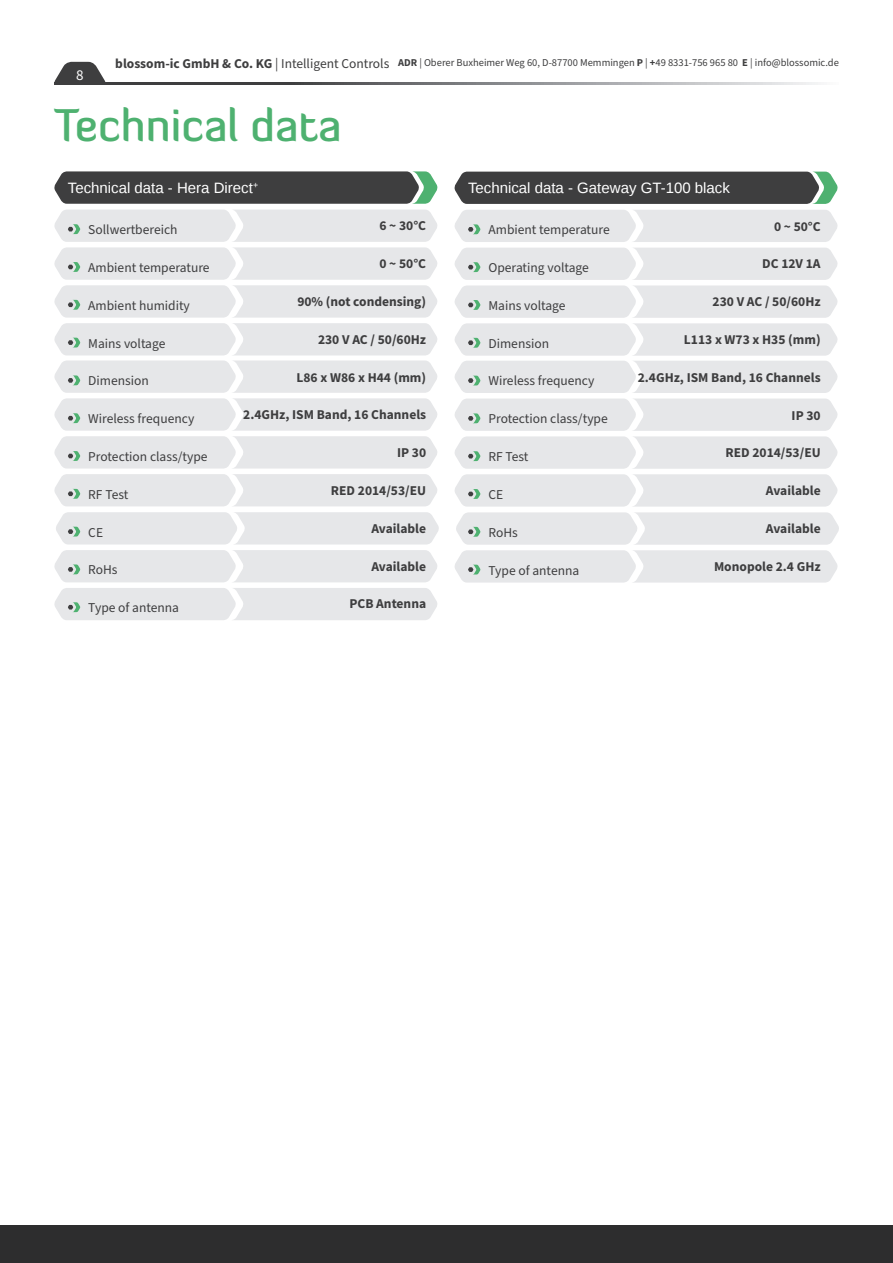
<style>
.page{position:relative;width:893px;height:1263px;background:#fff}
.page>*{position:absolute;margin:0;border:0;box-sizing:border-box;transform-origin:0 0}
.t1{font:500 45px "Diavlo";color:#4eb170}
.t2{font:15px "Liberation Sans";color:#fff}
.t3{font:15px "Source Sans Pro";color:#fff}
.Body_Text__Regular{font:13.5px "Source Sans Pro";color:#3e3e3f}
.Body_Text__Regular-2{font:700 13.5px "Source Sans Pro";color:#3e3e3f}
.t4{font:10.5px "Source Sans Pro";color:#3e3e3f}
.s1{font-weight:700;font-size:13.5px}
.s2{font-size:13.5px}
.s3{font-weight:700}
</style>
<div class="page">
<svg style="left:106px;top:82px;width:712px;height:3px;background:#818284"></svg>
<svg style="left:54px;top:62px;width:52px;height:23px"></svg>
<div style="left:0;top:1225px;width:893px;height:38px;background:#2d2d2e"></div>
<svg style="left:54px;top:171px;width:383px;height:33px;background:#484c4a"></svg>
<svg style="left:54px;top:210px;width:383px;height:258px"></svg>
<div style="left:54px;top:474px;width:383px;height:32px;background:#e6e7e9"></div>
<div style="left:56px;top:512px;width:383px;height:32px;background:#e6e7e9"></div>
<div style="left:54px;top:550px;width:383px;height:32px;background:#e6e7e9"></div>
<div style="left:54px;top:588px;width:383px;height:32px;background:#e6e7e9"></div>
<div style="left:455px;top:210px;width:382px;height:32px;background:#e6e7e9"></div>
<svg style="left:455px;top:172px;width:382px;height:32px;background:#444847"></svg>
<svg style="left:455px;top:248px;width:384px;height:335px"></svg>
<p class="t4" style="left:115px;top:55px;width:725px"><span class="s1">blossom-ic GmbH &amp; Co. KG</span> <span class="s2">| Intelligent Controls</span> <span class="s3">ADR</span> | Oberer Buxheimer Weg 60, D-87700 Memmingen <span class="s3">P</span> | <span class="s3">+</span>49 8331-756 965 80 <span class="s3">E</span> | info@blossomic.de</p>
<p class="t3" style="left:76px;top:65px;width:9px">8</p>
<p class="t1" style="left:54px;top:97px;width:289px">Technical data</p>
<p class="t2" style="left:68px;top:179px;width:192px">Technical data - Hera Direct<sup>+</sup></p>
<p class="Body_Text__Regular" style="left:88px;top:221px;width:91px">Sollwertbereich</p>
<p class="Body_Text__Regular" style="left:88px;top:258px;width:123px">Ambient temperature</p>
<p class="Body_Text__Regular" style="left:88px;top:296px;width:103px">Ambient humidity</p>
<p class="Body_Text__Regular" style="left:88px;top:334px;width:79px">Mains voltage</p>
<p class="Body_Text__Regular" style="left:88px;top:372px;width:62px">Dimension</p>
<p class="Body_Text__Regular" style="left:88px;top:410px;width:108px">Wireless frequency</p>
<p class="Body_Text__Regular" style="left:88px;top:447px;width:121px">Protection class/type</p>
<p class="Body_Text__Regular" style="left:88px;top:485px;width:42px">RF Test</p>
<p class="Body_Text__Regular" style="left:88px;top:523px;width:16px">CE</p>
<p class="Body_Text__Regular" style="left:88px;top:561px;width:31px">RoHs</p>
<p class="Body_Text__Regular" style="left:88px;top:599px;width:92px">Type of antenna</p>
<p class="Body_Text__Regular-2" style="left:379px;top:217px;width:48px">6 ~ 30°C</p>
<p class="Body_Text__Regular-2" style="left:379px;top:255px;width:48px">0 ~ 50°C</p>
<p class="Body_Text__Regular-2" style="left:297px;top:292px;width:130px">90% (not condensing)</p>
<p class="Body_Text__Regular-2" style="left:318px;top:330px;width:110px">230 V AC / 50/60Hz</p>
<p class="Body_Text__Regular-2" style="left:297px;top:368px;width:131px">L86 x W86 x H44 (mm)</p>
<p class="Body_Text__Regular-2" style="left:243px;top:406px;width:184px">2.4GHz, ISM Band, 16 Channels</p>
<p class="Body_Text__Regular-2" style="left:397px;top:444px;width:31px">IP 30</p>
<p class="Body_Text__Regular-2" style="left:331px;top:481px;width:97px">RED 2014/53/EU</p>
<p class="Body_Text__Regular-2" style="left:371px;top:519px;width:56px">Available</p>
<p class="Body_Text__Regular-2" style="left:371px;top:557px;width:56px">Available</p>
<p class="Body_Text__Regular-2" style="left:349px;top:595px;width:78px">PCB Antenna</p>
<p class="t2" style="left:468px;top:180px;width:263px">Technical data - Gateway GT-100 black</p>
<p class="Body_Text__Regular" style="left:488px;top:221px;width:123px">Ambient temperature</p>
<p class="Body_Text__Regular" style="left:488px;top:259px;width:102px">Operating voltage</p>
<p class="Body_Text__Regular" style="left:488px;top:296px;width:79px">Mains voltage</p>
<p class="Body_Text__Regular" style="left:488px;top:334px;width:62px">Dimension</p>
<p class="Body_Text__Regular" style="left:488px;top:372px;width:108px">Wireless frequency</p>
<p class="Body_Text__Regular" style="left:488px;top:410px;width:121px">Protection class/type</p>
<p class="Body_Text__Regular" style="left:488px;top:448px;width:42px">RF Test</p>
<p class="Body_Text__Regular" style="left:488px;top:485px;width:16px">CE</p>
<p class="Body_Text__Regular" style="left:488px;top:523px;width:31px">RoHs</p>
<p class="Body_Text__Regular" style="left:488px;top:561px;width:92px">Type of antenna</p>
<p class="Body_Text__Regular-2" style="left:774px;top:217px;width:48px">0 ~ 50°C</p>
<p class="Body_Text__Regular-2" style="left:762px;top:255px;width:60px">DC 12V 1A</p>
<p class="Body_Text__Regular-2" style="left:713px;top:293px;width:110px">230 V AC / 50/60Hz</p>
<p class="Body_Text__Regular-2" style="left:684px;top:330px;width:138px">L113 x W73 x H35 (mm)</p>
<p class="Body_Text__Regular-2" style="left:638px;top:368px;width:184px">2.4GHz, ISM Band, 16 Channels</p>
<p class="Body_Text__Regular-2" style="left:792px;top:406px;width:31px">IP 30</p>
<p class="Body_Text__Regular-2" style="left:725px;top:444px;width:97px">RED 2014/53/EU</p>
<p class="Body_Text__Regular-2" style="left:766px;top:482px;width:56px">Available</p>
<p class="Body_Text__Regular-2" style="left:766px;top:519px;width:56px">Available</p>
<p class="Body_Text__Regular-2" style="left:714px;top:557px;width:108px">Monopole 2.4 GHz</p>
</div>
